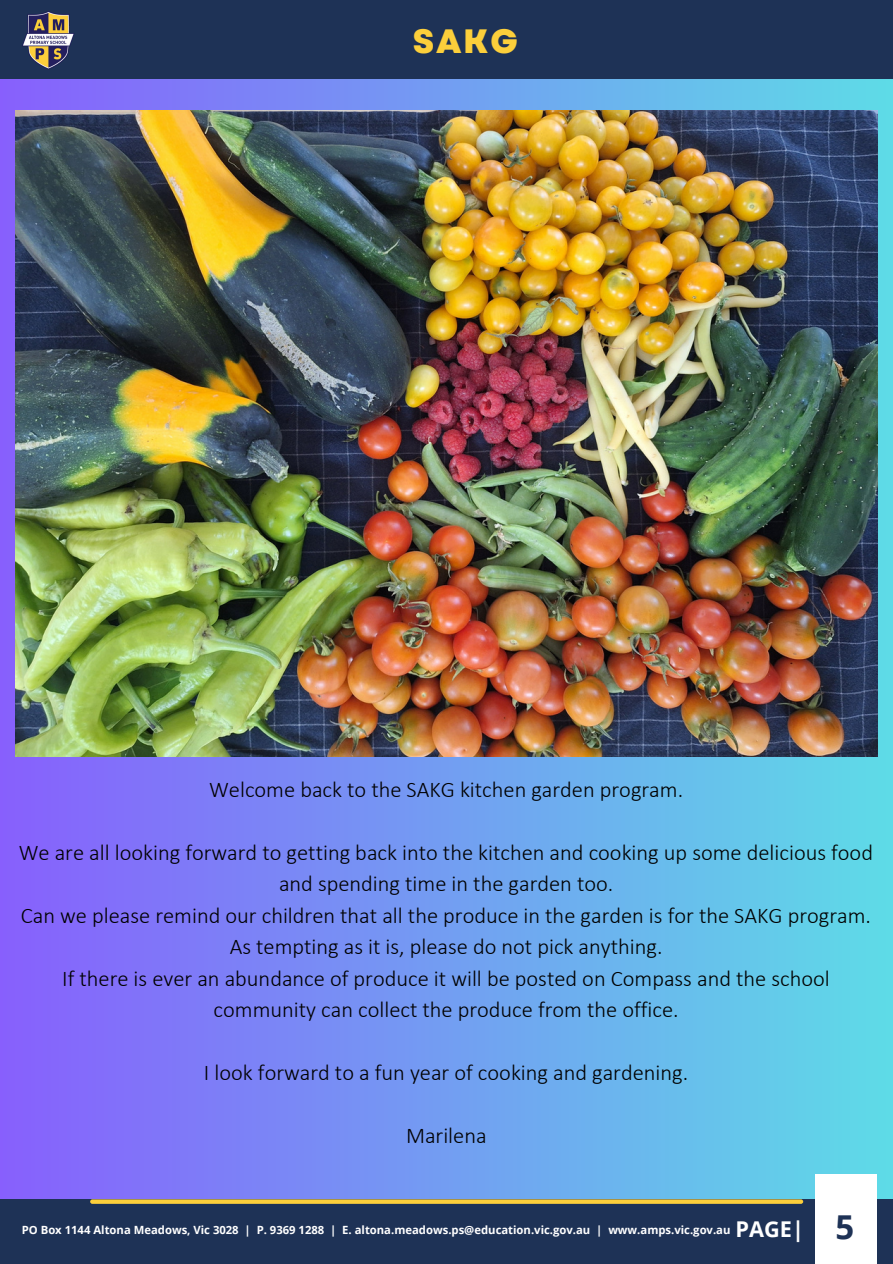
<style>
.page{position:relative;width:893px;height:1264px;background:#fff}
.page>*{position:absolute;margin:0;border:0;box-sizing:border-box;transform-origin:0 0}
.t1{font:800 33.75px "Garet";color:#fccf3b}
.t2{font:700 32.85px "Open Sans";color:#1e3256}
.t3{font:300 22.5px/31.5px "Calibri";color:#000;text-align:center}
.t4{font:700 21.75px "Open Sans";color:#fff}
.t5{font:700 11.25px "Open Sans";color:#fff}
</style>
<div class="page">
<div style="left:0;top:0;width:892px;height:1263px;background:#1e3256"></div>
<div style="left:0;top:80px;width:892px;height:1118px;background:linear-gradient(to right,#8860fc,#5edae6)"></div>
<div style="left:815px;top:1174px;width:61px;height:89px;background:#fff"></div>
<img style="left:22px;top:11px;width:52px;height:58px">
<svg style="left:90px;top:1199px;width:713px;height:4px;background:#e6bf3d"></svg>
<img style="left:16px;top:110px;width:861px;height:646px">
<p class="t1" style="left:413px;top:17px;width:106px">SAKG</p>
<h3 class="t3" style="left:209px;top:775px;width:475px">Welcome back to the SAKG kitchen garden program.</h3>
<p class="t3" style="left:19px;top:838px;width:855px">We are all looking forward to getting back into the kitchen and cooking up some delicious food and spending time in the garden too.<br>Can we please remind our children that all the produce in the garden is for the SAKG program.<br>As tempting as it is, please do not pick anything.<br>If there is ever an abundance of produce it will be posted on Compass and the school community can collect the produce from the office.</p>
<p class="t3" style="left:204px;top:1058px;width:485px">I look forward to a fun year of cooking and gardening.</p>
<p class="t3" style="left:406px;top:1121px;width:82px">Marilena</p>
<h1 class="t4" style="left:735px;top:1213px;width:70px">PAGE|</h1>
<p class="t2" style="left:835px;top:1203px;width:20px">5</p>
<h3 class="t5" style="left:22px;top:1222px;width:710px">PO Box 1144 Altona Meadows, Vic 3028 | P. 9369 1288 | E. altona.meadows.ps@education.vic.gov.au | www.amps.vic.gov.au</h3>
</div>
